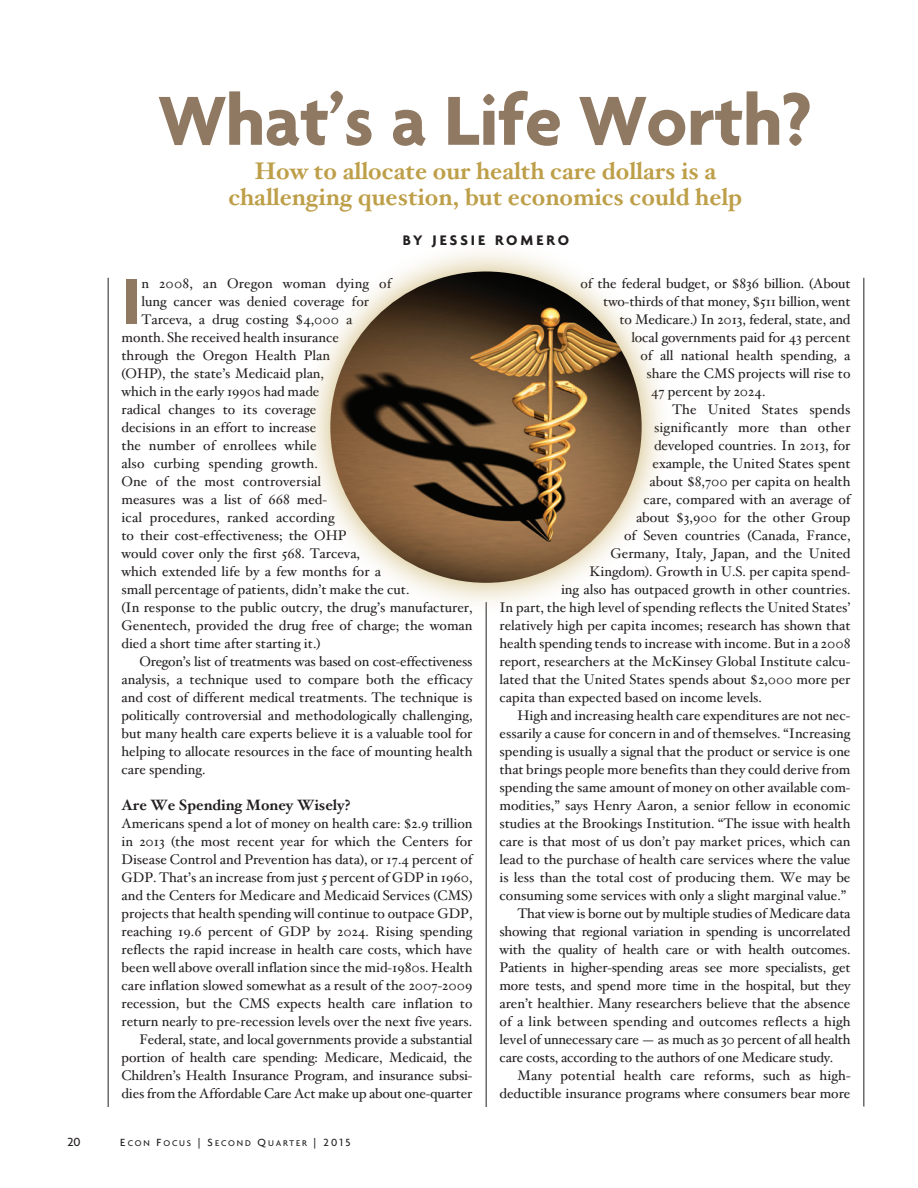
<style>
.page{position:relative;width:918px;height:1188px;background:#fff}
.page>*{position:absolute;margin:0;border:0;box-sizing:border-box;transform-origin:0 0}
.Body_Copy_w_indent{font:700 75px "Agenda";letter-spacing:-.01em;color:#907962}
.Initial_Cap_Para_3_d{font:700 70.35px "Agenda";color:#907962}
.no_indent{font:700 24px/25.5px "Hoefler Text";color:#be9f49;text-align:center}
.body_sub{font:700 15px "Hoefler Text";color:#231f20}
.By_Line{font:700 15px "Agenda";letter-spacing:.2em;color:#231f20}
.Body_Copy_w_indent-2{font:13.95px/18px "Hoefler Text";color:#231f20;text-align:justify}
.Initial_Cap_Para_3_d-2{font:13.95px "Hoefler Text";color:#231f20}
.Body_copy_without_in{font:13.95px/18px "Hoefler Text";color:#231f20;text-align:justify}
.t1{font:500 12.75px "Agenda";color:#231f20}
.t2{font:500 9px "Agenda";letter-spacing:.2em;color:#231f20}
.s1{font-size:11.25px}
</style>
<div class="page">
<hr style="left:108px;top:278px;width:1px;height:829px;background:#231f20">
<hr style="left:486px;top:602px;width:1px;height:505px;background:#231f20">
<hr style="left:863px;top:278px;width:1px;height:829px;background:#231f20">
<div style="left:299px;top:241px;width:373px;height:373px;background:#be9f49;opacity:.75"></div>
<img style="left:330px;top:272px;width:312px;height:311px;border-radius:156px">
<p class="Body_Copy_w_indent" style="left:159px;top:75px;width:655px">What’s a Life Worth?</p>
<p class="no_indent" style="left:228px;top:159px;width:516px">How to allocate our health care dollars is a challenging question, but economics could help</p>
<p class="By_Line" style="left:403px;top:231px;width:168px">BY JESSIE ROMERO</p>
<p class="Initial_Cap_Para_3_d" style="left:122px;top:258px;width:22px">I</p>
<p class="Initial_Cap_Para_3_d-2" style="left:142px;top:275px;width:251px">n 2008, an Oregon woman dying of</p>
<p class="Initial_Cap_Para_3_d-2" style="left:142px;top:293px;width:229px">lung cancer was denied coverage for</p>
<p class="Initial_Cap_Para_3_d-2" style="left:142px;top:311px;width:212px">Tarceva, a drug costing $4,000 a</p>
<p class="Initial_Cap_Para_3_d-2" style="left:122px;top:329px;width:219px">month. She received health insurance</p>
<p class="Initial_Cap_Para_3_d-2" style="left:122px;top:347px;width:210px">through the Oregon Health Plan</p>
<p class="Initial_Cap_Para_3_d-2" style="left:122px;top:365px;width:204px">(OHP), the state’s Medicaid plan,</p>
<p class="Initial_Cap_Para_3_d-2" style="left:122px;top:383px;width:200px">which in the early 1990s had made</p>
<p class="Initial_Cap_Para_3_d-2" style="left:122px;top:401px;width:196px">radical changes to its coverage</p>
<p class="Initial_Cap_Para_3_d-2" style="left:122px;top:419px;width:197px">decisions in an effort to increase</p>
<p class="Initial_Cap_Para_3_d-2" style="left:122px;top:437px;width:197px">the number of enrollees while</p>
<p class="Initial_Cap_Para_3_d-2" style="left:122px;top:455px;width:198px">also curbing spending growth.</p>
<p class="Initial_Cap_Para_3_d-2" style="left:122px;top:473px;width:201px">One of the most controversial</p>
<p class="Initial_Cap_Para_3_d-2" style="left:122px;top:491px;width:207px">measures was a list of 668 med-</p>
<p class="Initial_Cap_Para_3_d-2" style="left:122px;top:509px;width:215px">ical procedures, ranked according</p>
<p class="Initial_Cap_Para_3_d-2" style="left:122px;top:527px;width:227px">to their cost-effectiveness; the OHP</p>
<p class="Initial_Cap_Para_3_d-2" style="left:122px;top:545px;width:240px">would cover only the first 568. Tarceva,</p>
<p class="Initial_Cap_Para_3_d-2" style="left:122px;top:563px;width:261px">which extended life by a few months for a</p>
<p class="Initial_Cap_Para_3_d-2" style="left:122px;top:581px;width:290px">small percentage of patients, didn’t make the cut.</p>
<p class="Initial_Cap_Para_3_d-2" style="left:122px;top:599px;width:353px">(In response to the public outcry, the drug’s manufacturer,</p>
<p class="Initial_Cap_Para_3_d-2" style="left:122px;top:617px;width:353px">Genentech, provided the drug free of charge; the woman</p>
<p class="Initial_Cap_Para_3_d-2" style="left:122px;top:635px;width:201px">died a short time after starting it.)</p>
<p class="Body_Copy_w_indent-2" style="left:122px;top:653px;width:353px;text-indent:18px">Oregon’s list of treatments was based on cost-effectiveness analysis, a technique used to compare both the efficacy and cost of different medical treatments. The technique is politically controversial and methodologically challenging, but many health care experts believe it is a valuable tool for helping to allocate resources in the face of mounting health care spending.</p>
<p class="body_sub" style="left:122px;top:796px;width:230px">Are We Spending Money Wisely?</p>
<p class="Body_copy_without_in" style="left:122px;top:815px;width:353px">Americans spend a lot of money on health care: $2.9 trillion in 2013 (the most recent year for which the Centers for Disease Control and Prevention has data), or 17.4 percent of GDP. That’s an increase from just 5 percent of GDP in 1960, and the Centers for Medicare and Medicaid Services (CMS) projects that health spending will continue to outpace GDP, reaching 19.6 percent of GDP by 2024. Rising spending reflects the rapid increase in health care costs, which have been well above overall inflation since the mid-1980s. Health care inflation slowed somewhat as a result of the 2007-2009 recession, but the CMS expects health care inflation to return nearly to pre-recession levels over the next five years.</p>
<p class="Body_Copy_w_indent-2" style="left:122px;top:1031px;width:353px;text-indent:18px">Federal, state, and local governments provide a substantial portion of health care spending: Medicare, Medicaid, the Children’s Health Insurance Program, and insurance subsi&shy;dies from the Affordable Care Act make up about one-quarter</p>
<p class="t1" style="left:68px;top:1134px;width:15px">20</p>
<p class="t2" style="left:120px;top:1138px;width:232px"><span class="s1">E</span>CON <span class="s1">F</span>OCUS <span class="s1">|</span> <span class="s1">S</span>ECOND <span class="s1">Q</span>UARTER <span class="s1">| 2015</span></p>
<p class="Body_Copy_w_indent-2" style="left:580px;top:275px;width:272px">of the federal budget, or $836 billion. (About</p>
<p class="Body_Copy_w_indent-2" style="left:603px;top:293px;width:249px">two-thirds of that money, $511 billion, went</p>
<p class="Body_Copy_w_indent-2" style="left:620px;top:311px;width:233px">to Medicare.) In 2013, federal, state, and</p>
<p class="Body_Copy_w_indent-2" style="left:632px;top:329px;width:221px">local governments paid for 43 percent</p>
<p class="Body_Copy_w_indent-2" style="left:640px;top:347px;width:212px">of all national health spending, a</p>
<p class="Body_Copy_w_indent-2" style="left:646px;top:365px;width:206px">share the CMS projects will rise to</p>
<p class="Body_Copy_w_indent-2" style="left:651px;top:383px;width:116px">47 percent by 2024.</p>
<p class="Body_Copy_w_indent-2" style="left:672px;top:401px;width:180px">The United States spends</p>
<p class="Body_Copy_w_indent-2" style="left:654px;top:419px;width:198px">significantly more than other</p>
<p class="Body_Copy_w_indent-2" style="left:654px;top:437px;width:198px">developed countries. In 2013, for</p>
<p class="Body_Copy_w_indent-2" style="left:652px;top:455px;width:200px">example, the United States spent</p>
<p class="Body_Copy_w_indent-2" style="left:650px;top:473px;width:203px">about $8,700 per capita on health</p>
<p class="Body_Copy_w_indent-2" style="left:644px;top:491px;width:209px">care, compared with an average of</p>
<p class="Body_Copy_w_indent-2" style="left:636px;top:509px;width:216px">about $3,900 for the other Group</p>
<p class="Body_Copy_w_indent-2" style="left:624px;top:527px;width:228px">of Seven countries (Canada, France,</p>
<p class="Body_Copy_w_indent-2" style="left:610px;top:545px;width:242px">Germany, Italy, Japan, and the United</p>
<p class="Body_Copy_w_indent-2" style="left:590px;top:563px;width:263px">Kingdom). Growth in U.S. per capita spend-</p>
<p class="Body_Copy_w_indent-2" style="left:561px;top:581px;width:291px">ing also has outpaced growth in other countries.</p>
<p class="Body_Copy_w_indent-2" style="left:500px;top:599px;width:353px">In part, the high level of spending reflects the United States’</p>
<p class="Body_Copy_w_indent-2" style="left:500px;top:617px;width:353px">relatively high per capita incomes; research has shown that</p>
<p class="Body_Copy_w_indent-2" style="left:500px;top:635px;width:353px">health spending tends to increase with income. But in a 2008</p>
<p class="Body_Copy_w_indent-2" style="left:500px;top:653px;width:353px">report, researchers at the McKinsey Global Institute calcu-</p>
<p class="Body_Copy_w_indent-2" style="left:500px;top:671px;width:353px">lated that the United States spends about $2,000 more per</p>
<p class="Body_Copy_w_indent-2" style="left:500px;top:689px;width:264px">capita than expected based on income levels.</p>
<p class="Body_Copy_w_indent-2" style="left:500px;top:707px;width:353px;text-indent:18px">High and increasing health care expenditures are not nec&shy;essarily a cause for concern in and of themselves. “Increasing spending is usually a signal that the product or service is one that brings people more benefits than they could derive from spending the same amount of money on other available com&shy;modities,” says Henry Aaron, a senior fellow in economic studies at the Brookings Institution. “The issue with health care is that most of us don’t pay market prices, which can lead to the purchase of health care services where the value is less than the total cost of producing them. We may be consuming some services with only a slight marginal value.”</p>
<p class="Body_Copy_w_indent-2" style="left:500px;top:905px;width:353px;text-indent:18px">That view is borne out by multiple studies of Medicare data showing that regional variation in spending is uncorrelated with the quality of health care or with health outcomes.<br>Patients in higher-spending areas see more specialists, get more tests, and spend more time in the hospital, but they aren’t healthier. Many researchers believe that the absence of a link between spending and outcomes reflects a high level of unnecessary care — as much as 30 percent of all health care costs, according to the authors of one Medicare study.</p>
<p class="Body_Copy_w_indent-2" style="left:500px;top:1067px;width:353px;text-align:right">Many potential health care reforms, such as high&shy;deductible insurance programs where consumers bear more</p>
</div>
